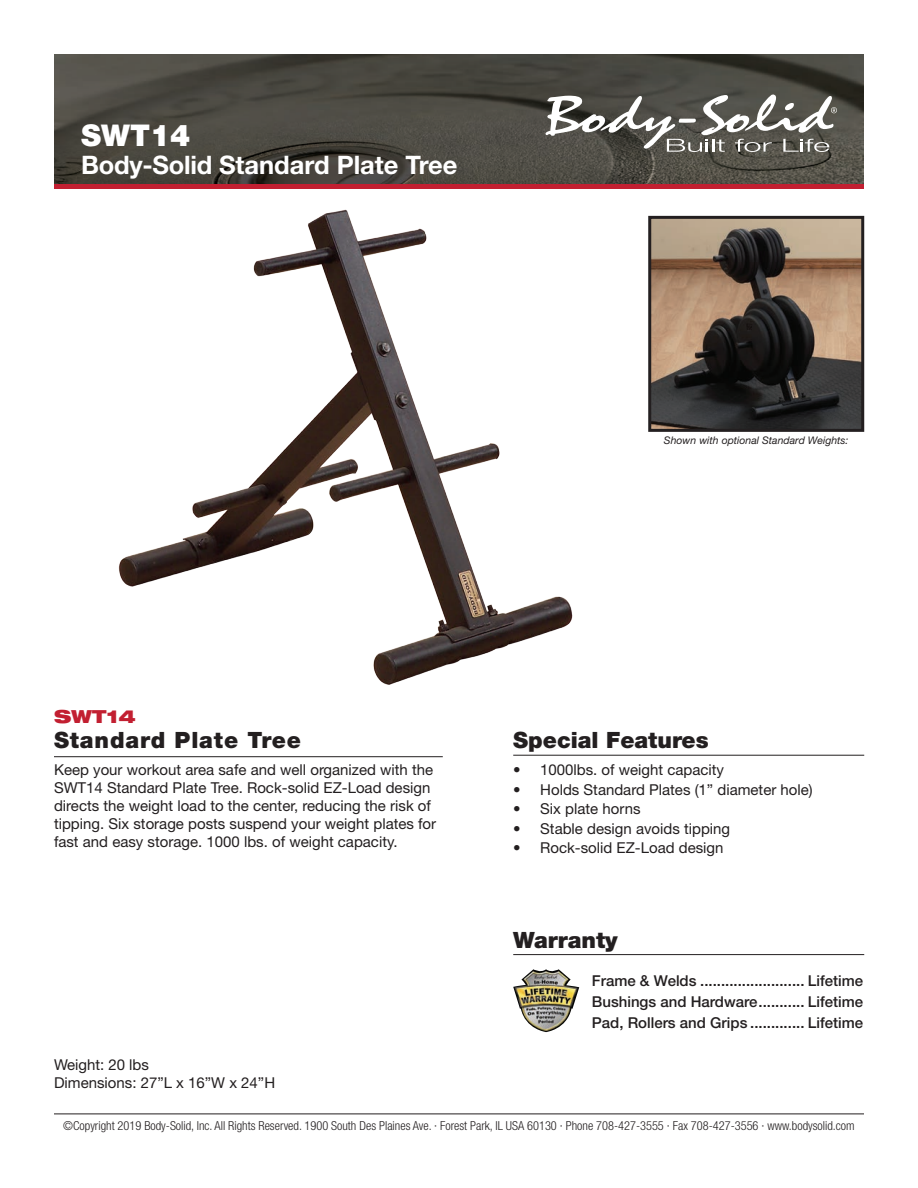
<style>
.page{position:relative;width:918px;height:1188px;background:#fff}
.page>*{position:absolute;margin:0;border:0;box-sizing:border-box;transform-origin:0 0}
.t1{font:900 30px "Helvetica Neue LT Std";color:#fff}
.t2{font:700 25.5px "Helvetica Neue LT Std";color:#fff}
.t3{font:900 22.5px "Helvetica Neue LT Std";color:#231f20}
.t4{font:900 22.5px "Helvetica Neue LT Std";letter-spacing:.04em;color:#231f20}
.t5{font:900 expanded 18px "Helvetica Neue LT Std";color:#c21f31}
.t6{font:15px/18px "Helvetica Neue LT Std";color:#231f20}
.t7{font:500 15px/21px "Helvetica Neue LT Std";color:#231f20;text-align:justify}
.t8{font:300 condensed 12.3px "Helvetica Neue LT Std";color:#231f20}
.t9{font:italic 10.5px "Helvetica Neue LT Std";color:#231f20}
</style>
<div class="page">
<div style="left:54px;top:182px;width:810px;height:7px;background:#c21f31"></div>
<img style="left:54px;top:54px;width:810px;height:130px">
<hr style="left:54px;top:1114px;width:810px;height:1px;background:#231f20">
<svg style="left:545px;top:95px;width:292px;height:57px"></svg>
<img style="left:118px;top:209px;width:455px;height:476px">
<hr style="left:513px;top:954px;width:351px;height:1px;background:#231f20">
<img style="left:513px;top:969px;width:66px;height:63px">
<hr style="left:54px;top:756px;width:389px;height:1px;background:#231f20">
<hr style="left:513px;top:755px;width:351px;height:1px;background:#231f20">
<img style="left:652px;top:220px;width:208px;height:208px">
<div style="left:648px;top:216px;width:216px;height:216px;border:3px solid #231f20"></div>
<h1 class="t1" style="left:81px;top:118px;width:111px">SWT14</h1>
<h2 class="t2" style="left:81px;top:149px;width:378px">Body-Solid Standard Plate Tree</h2>
<p class="t5" style="left:54px;top:704px;width:83px">SWT14</p>
<p class="t9" style="left:664px;top:434px;width:186px">Shown with optional Standard Weights:</p>
<h3 class="t4" style="left:54px;top:727px;width:249px">Standard Plate Tree</h3>
<h3 class="t3" style="left:513px;top:727px;width:197px">Special Features</h3>
<p class="t6" style="left:54px;top:761px;width:384px">Keep your workout area safe and well organized with the SWT14 Standard Plate Tree. Rock-solid EZ-Load design directs the weight load to the center, reducing the risk of tipping. Six storage posts suspend your weight plates for fast and easy storage. 1000 lbs. of weight capacity.</p>
<p class="t6" style="left:513px;top:761px;width:212px">• 1000lbs. of weight capacity</p>
<p class="t6" style="left:513px;top:780px;width:301px">• Holds Standard Plates (1” diameter hole)</p>
<p class="t6" style="left:513px;top:800px;width:129px">• Six plate horns</p>
<p class="t6" style="left:513px;top:819px;width:219px">• Stable design avoids tipping</p>
<p class="t6" style="left:513px;top:839px;width:212px">• Rock-solid EZ-Load design</p>
<h3 class="t3" style="left:513px;top:926px;width:106px">Warranty</h3>
<p class="t6" style="left:54px;top:1055px;width:223px">Weight: 20 lbs<br>Dimensions: 27”L x 16”W x 24”H</p>
<p class="t7" style="left:592px;top:970px;width:273px">Frame &amp; Welds ......................... Lifetime Bushings and Hardware........... Lifetime Pad, Rollers and Grips ............. Lifetime</p>
<p class="t8" style="left:63px;top:1118px;width:793px">©Copyright 2019 Body-Solid, Inc. All Rights Reserved. 1900 South Des Plaines Ave. · Forest Park, IL USA 60130 · Phone 708-427-3555 · Fax 708-427-3556 · www.bodysolid.com</p>
</div>
